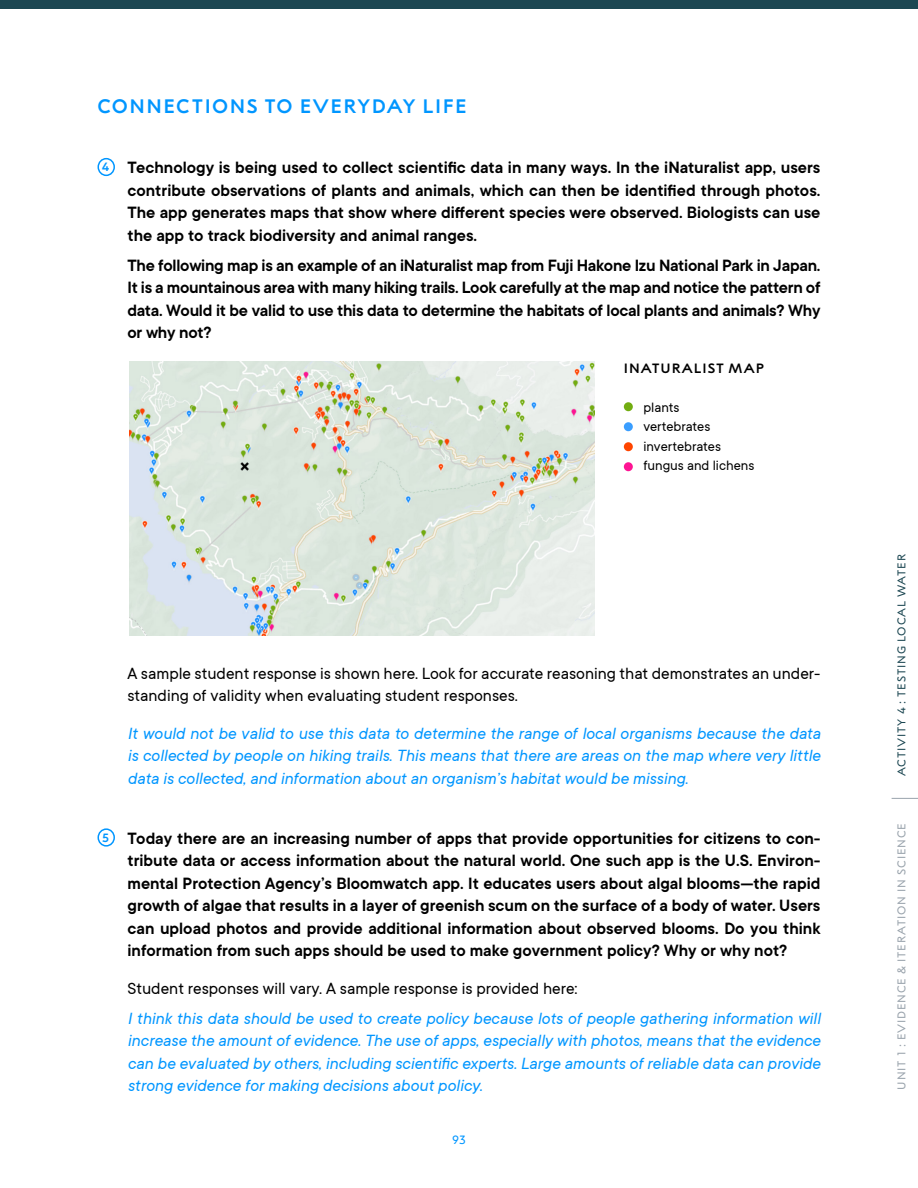
<style>
.page{position:relative;width:918px;height:1188px;background:#fff}
.page>*{position:absolute;margin:0;border:0;box-sizing:border-box;transform-origin:0 0}
.body_copy_paragraph{font:700 19.5px "Alfred Sans";letter-spacing:.075em;color:#0096ff}
.body_copy_paragraph-2{font:600 18px/22.5px "TT Commons";color:#000;text-align:justify}
.body_copy_paragraph-3{font:italic 18px/22.5px "TT Commons";color:#0096ff;text-align:justify}
.body_copy_paragraph-4{font:18px/22.5px "TT Commons";color:#000}
.t1{font:15px/19.5px "TT Commons";color:#000}
.t2{font:700 13.5px "Alfred Sans";letter-spacing:.075em;color:#000}
.t3{font:12px "Alfred Sans";color:#0096ff}
.t4{font:700 12px "Alfred Sans";color:#0096ff}
.t5{font:11.25px "Alfred Sans";letter-spacing:.075em;color:#99a3ac}
.t6{font:11.25px "Alfred Sans";letter-spacing:.075em;color:#1c4752}
</style>
<div class="page">
<svg style="left:892px;top:798px;width:26px;height:1px"></svg>
<div style="left:0;top:0;width:918px;height:8px;background:#1c4752"></div>
<div style="left:97px;top:158px;width:18px;height:18px;border:2px solid #0096ff;border-radius:50%"></div>
<div style="left:97px;top:828px;width:18px;height:19px;border:2px solid #0096ff;border-radius:50%"></div>
<img style="left:129px;top:362px;width:466px;height:273px">
<div style="left:624px;top:402px;width:9px;height:9px;background:#72ad11;border-radius:50%"></div>
<div style="left:624px;top:422px;width:9px;height:9px;background:#3a9eff;border-radius:50%"></div>
<div style="left:624px;top:442px;width:9px;height:9px;background:#ff4500;border-radius:50%"></div>
<div style="left:624px;top:462px;width:9px;height:9px;background:#fe1493;border-radius:50%"></div>
<p class="body_copy_paragraph" style="left:98px;top:95px;width:371px">CONNECTIONS TO EVERYDAY LIFE</p>
<p class="t4" style="left:102px;top:160px;width:9px">4</p>
<p class="body_copy_paragraph-2" style="left:128px;top:157px;width:695px">Technology is being used to collect scientific data in many ways. In the iNaturalist app, users contribute observations of plants and animals, which can then be identified through photos.<br>The app generates maps that show where different species were observed. Biologists can use the app to track biodiversity and animal ranges.</p>
<p class="body_copy_paragraph-2" style="left:128px;top:254px;width:695px">The following map is an example of an iNaturalist map from Fuji Hakone Izu National Park in Japan.<br>It is a mountainous area with many hiking trails. Look carefully at the map and notice the pattern of data. Would it be valid to use this data to determine the habitats of local plants and animals? Why or why not?</p>
<p class="t2" style="left:624px;top:360px;width:142px">INATURALIST MAP</p>
<p class="t1" style="left:643px;top:397px;width:112px">plants<br>vertebrates invertebrates fungus and lichens</p>
<p class="body_copy_paragraph-4" style="left:128px;top:662px;width:695px">A sample student response is shown here. Look for accurate reasoning that demonstrates an under&shy;standing of validity when evaluating student responses.</p>
<p class="body_copy_paragraph-3" style="left:128px;top:722px;width:695px">It would not be valid to use this data to determine the range of local organisms because the data is collected by people on hiking trails. This means that there are areas on the map where very little data is collected, and information about an organism’s habitat would be missing.</p>
<p class="t4" style="left:102px;top:831px;width:8px">5</p>
<p class="body_copy_paragraph-2" style="left:128px;top:827px;width:695px">Today there are an increasing number of apps that provide opportunities for citizens to con&shy;tribute data or access information about the natural world. One such app is the U.S. Environ&shy;mental Protection Agency’s Bloomwatch app. It educates users about algal blooms—the rapid growth of algae that results in a layer of greenish scum on the surface of a body of water. Users can upload photos and provide additional information about observed blooms. Do you think information from such apps should be used to make government policy? Why or why not?</p>
<p class="body_copy_paragraph-4" style="left:128px;top:977px;width:452px">Student responses will vary. A sample response is provided here:</p>
<p class="body_copy_paragraph-3" style="left:128px;top:1007px;width:695px">I think this data should be used to create policy because lots of people gathering information will increase the amount of evidence. The use of apps, especially with photos, means that the evidence can be evaluated by others, including scientific experts. Large amounts of reliable data can provide strong evidence for making decisions about policy.</p>
<p class="t3" style="left:452px;top:1133px;width:15px">93</p>
<p class="t6" style="left:895px;top:776px;width:224px;rotate:-90deg">ACTIVITY 4 : TESTING LOCAL WATER</p>
<p class="t5" style="left:895px;top:1090px;width:268px;rotate:-90deg">UNIT 1 : EVIDENCE &amp; ITERATION IN SCIENCE</p>
</div>
